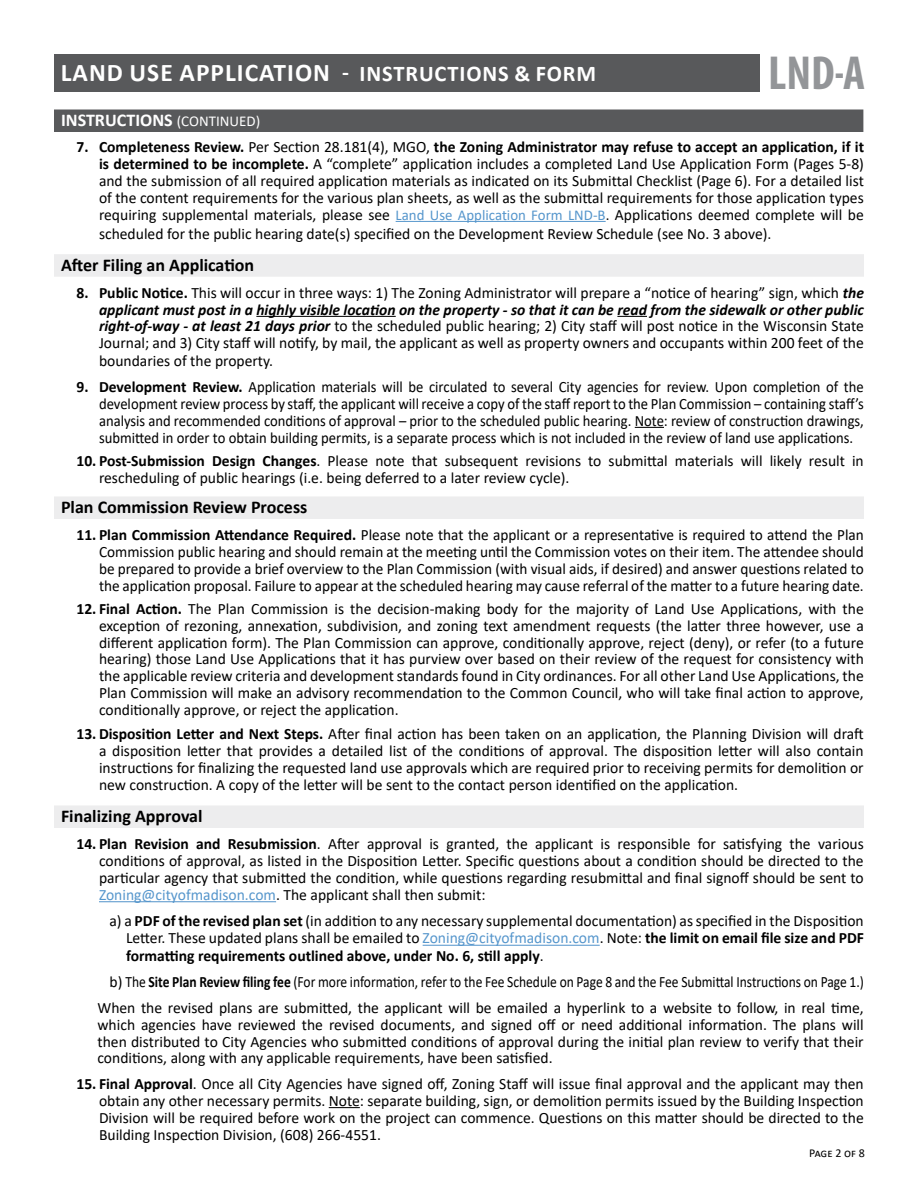
<style>
.page{position:relative;width:918px;height:1188px;background:#fff}
.page>*{position:absolute;margin:0;border:0;box-sizing:border-box;transform-origin:0 0}
.indented_body{font:700 condensed 48px "Myriad Pro";color:#939598}
.t1{font:700 25.5px "Calibri";letter-spacing:.04em;color:#fff}
.head_with_light_rule{font:700 18px "Calibri";color:#000}
.head_with_rule{font:700 18px "Calibri";color:#fff}
.numbered_list{font:15.75px/16.8px "Calibri";color:#000;text-align:justify}
.numbered_list-2{font:15.75px/17px "Calibri";color:#000;text-align:justify;scale:.93 1}
.body{font:12px "Calibri";letter-spacing:-.005em;color:#000}
.s1{font-size:22.5px}
.s2{font-weight:400;font-size:15px}
.s3{font-weight:700}
.s4{font-size:15px;color:#5696cc}
.s5{font-size:15px}
.s6{font-weight:700;font-style:italic}
.s7{color:#5696cc}
</style>
<div class="page">
<hr style="left:396px;top:221px;width:210px;height:1px;background:#5696cc">
<div style="left:54px;top:254px;width:810px;height:23px;background:#ededee"></div>
<hr style="left:256px;top:316px;width:140px;height:1px;background:#000">
<hr style="left:617px;top:316px;width:30px;height:1px;background:#000">
<svg style="left:635px;top:427px;width:29px;height:1px"></svg>
<div style="left:54px;top:496px;width:810px;height:23px;background:#ededee"></div>
<div style="left:54px;top:805px;width:810px;height:23px;background:#ededee"></div>
<hr style="left:99px;top:901px;width:177px;height:1px;background:#5696cc">
<hr style="left:423px;top:945px;width:177px;height:1px;background:#5696cc">
<hr style="left:329px;top:1107px;width:31px;height:1px;background:#000">
<div style="left:54px;top:54px;width:706px;height:37px;background:#58595b"></div>
<div style="left:54px;top:110px;width:809px;height:22px;background:#58595b"></div>
<p class="t1" style="left:61px;top:54px;width:537px">LAND USE APPLICATION <span class="s1">- INSTRUCTIONS &amp; FORM</span></p>
<p class="head_with_rule" style="left:61px;top:107px;width:201px">INSTRUCTIONS <span class="s2">(CONTINUED)</span></p>
<p class="indented_body" style="left:768px;top:43px;width:98px">LND-A</p>
<p class="numbered_list" style="left:99px;top:138px;width:767px;text-indent:-22px"><span class="s3">7. Completeness Review.</span> Per Section 28.181(4), MGO, <span class="s3">the Zoning Administrator may refuse to accept an application, if it is determined to be incomplete.</span> A “complete” application includes a completed Land Use Application Form (Pages 5-8) and the submission of all required application materials as indicated on its Submittal Checklist (Page 6). For a detailed list of the content requirements for the various plan sheets, as well as the submittal requirements for those application types requiring supplemental materials, please see <span class="s4">Land Use Application Form LND-B</span><span class="s5">.</span> Applications deemed complete will be</p>
<p class="numbered_list" style="left:99px;top:225px;width:674px">scheduled for the public hearing date(s) specified on the Development Review Schedule (see No. 3 above).</p>
<p class="head_with_light_rule" style="left:61px;top:252px;width:195px">After Filing an Application</p>
<p class="numbered_list" style="left:99px;top:284px;width:766px;text-indent:-22px"><span class="s3">8. Public Notice.</span> This will occur in three ways: 1) The Zoning Administrator will prepare a “notice of hearing” sign, which <span class="s6">the applicant must post in a highly visible location on the property - so that it can be read from the sidewalk or other public right-of-way - at least 21 days prior</span> to the scheduled public hearing; 2) City staff will post notice in the Wisconsin State Journal; and 3) City staff will notify, by mail, the applicant as well as property owners and occupants within 200 feet of the boundaries of the property.</p>
<p class="numbered_list-2" style="left:99px;top:378px;width:824px;text-indent:-22px"><span class="s3">9. Development Review.</span> Application materials will be circulated to several City agencies for review. Upon completion of the development review process by staff, the applicant will receive a copy of the staff report to the Plan Commission – containing staff’s analysis and recommended conditions of approval – prior to the scheduled public hearing. Note: review of construction drawings, submitted in order to obtain building permits, is a separate process which is not included in the review of land use applications.</p>
<p class="numbered_list" style="left:99px;top:452px;width:766px;text-indent:-22px"><span class="s3">10. Post-Submission Design Changes</span>. Please note that subsequent revisions to submittal materials will likely result in rescheduling of public hearings (i.e. being deferred to a later review cycle).</p>
<p class="head_with_light_rule" style="left:61px;top:494px;width:248px">Plan Commission Review Process</p>
<p class="numbered_list" style="left:99px;top:526px;width:766px;text-indent:-22px"><span class="s3">11. Plan Commission Attendance Required.</span> Please note that the applicant or a representative is required to attend the Plan Commission public hearing and should remain at the meeting until the Commission votes on their item. The attendee should be prepared to provide a brief overview to the Plan Commission (with visual aids, if desired) and answer questions related to the application proposal. Failure to appear at the scheduled hearing may cause referral of the matter to a future hearing date.</p>
<p class="numbered_list" style="left:99px;top:600px;width:766px;text-indent:-22px"><span class="s3">12. Final Action.</span> The Plan Commission is the decision-making body for the majority of Land Use Applications, with the exception of rezoning, annexation, subdivision, and zoning text amendment requests (the latter three however, use a different application form). The Plan Commission can approve, conditionally approve, reject (deny), or refer (to a future hearing) those Land Use Applications that it has purview over based on their review of the request for consistency with the applicable review criteria and development standards found in City ordinances. For all other Land Use Applications, the Plan Commission will make an advisory recommendation to the Common Council, who will take final action to approve, conditionally approve, or reject the application.</p>
<p class="numbered_list" style="left:99px;top:725px;width:766px;text-indent:-22px"><span class="s3">13. Disposition Letter and Next Steps.</span> After final action has been taken on an application, the Planning Division will draft a disposition letter that provides a detailed list of the conditions of approval. The disposition letter will also contain instructions for finalizing the requested land use approvals which are required prior to receiving permits for demolition or new construction. A copy of the letter will be sent to the contact person identified on the application.</p>
<p class="head_with_light_rule" style="left:61px;top:803px;width:143px">Finalizing Approval</p>
<p class="numbered_list" style="left:99px;top:835px;width:766px;text-indent:-22px"><span class="s3">14. Plan Revision and Resubmission</span>. After approval is granted, the applicant is responsible for satisfying the various conditions of approval, as listed in the Disposition Letter. Specific questions about a condition should be directed to the particular agency that submitted the condition, while questions regarding resubmittal and final signoff should be sent to <span class="s7">Zoning@cityofmadison.com</span>. The applicant shall then submit:</p>
<p class="numbered_list" style="left:126px;top:912px;width:740px;line-height:17.2px;text-indent:-16px">a) a <span class="s3">PDF of the revised plan set</span> (in addition to any necessary supplemental documentation) as specified in the Disposition Letter. These updated plans shall be emailed to <span class="s7">Zoning@cityofmadison.com</span>. Note: <span class="s3">the limit on email file size and PDF formatting requirements outlined above, under No. 6, still apply</span>.</p>
<p class="numbered_list" style="left:110px;top:973px;width:756px">b) The <span class="s3">Site Plan Review filing fee</span> (For more information, refer to the Fee Schedule on Page 8 and the Fee Submittal Instructions on Page 1.)</p>
<p class="numbered_list" style="left:98px;top:999px;width:768px">When the revised plans are submitted, the applicant will be emailed a hyperlink to a website to follow, in real time, which agencies have reviewed the revised documents, and signed off or need additional information. The plans will then distributed to City Agencies who submitted conditions of approval during the initial plan review to verify that their conditions, along with any applicable requirements, have been satisfied.</p>
<p class="numbered_list" style="left:99px;top:1075px;width:766px;text-indent:-22px"><span class="s3">15. Final Approval</span>. Once all City Agencies have signed off, Zoning Staff will issue final approval and the applicant may then obtain any other necessary permits. Note: separate building, sign, or demolition permits issued by the Building Inspection Division will be required before work on the project can commence. Questions on this matter should be directed to the Building Inspection Division, (608) 266-4551.</p>
<p class="body" style="left:809px;top:1145px;width:57px">Page 2 of 8</p>
</div>
